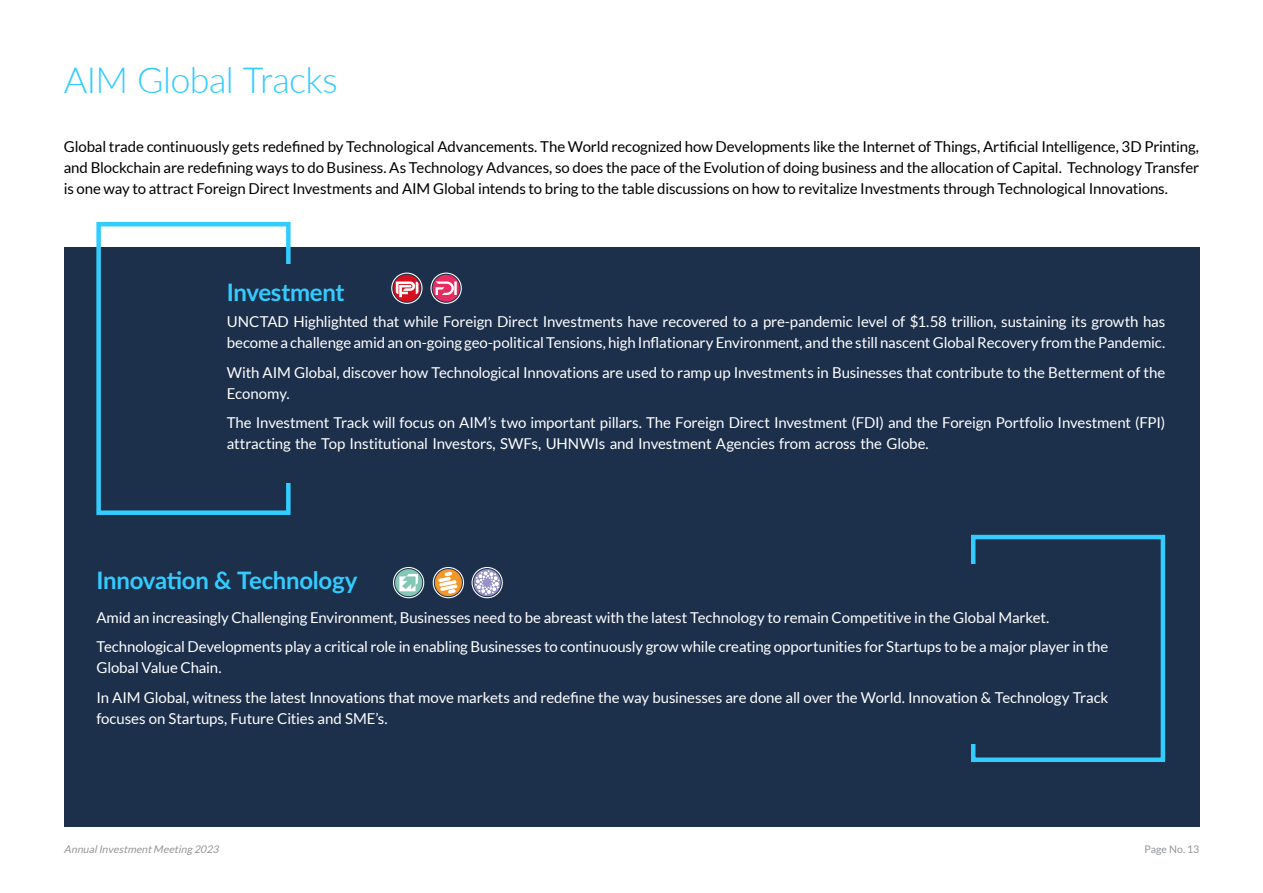
<style>
.page{position:relative;width:1263px;height:893px;background:#fff}
.page>*{position:absolute;margin:0;border:0;box-sizing:border-box;transform-origin:0 0}
.t1{font:300 36px "Lato";letter-spacing:-.02em;color:#3cf}
.t2{font:700 24px "Lato";letter-spacing:-.01em;color:#3cf}
.t3{font:15px/21px "Lato";letter-spacing:-.01em;color:#fff}
.t4{font:15px/21px "Lato";letter-spacing:-.01em;color:#000;text-align:justify}
.t5{font:italic 10.5px "Lato";color:#939598}
.t6{font:10.5px "Lato";letter-spacing:.005em;color:#939598}
</style>
<div class="page">
<div style="left:64px;top:248px;width:1135px;height:579px;background:#1c2f4b"></div>
<div style="left:96px;top:222px;width:195px;height:293px;border:4px solid #3cf"></div>
<div style="left:971px;top:535px;width:194px;height:227px;border:4px solid #3cf"></div>
<div style="left:115px;top:264px;width:971px;height:218px;background:#1c2f4b"></div>
<div style="left:818px;top:565px;width:283px;height:179px;background:#1c2f4b"></div>
<svg style="left:471px;top:567px;width:32px;height:31px"></svg>
<svg style="left:393px;top:567px;width:31px;height:31px"></svg>
<svg style="left:433px;top:567px;width:31px;height:31px"></svg>
<svg style="left:391px;top:273px;width:31px;height:31px"></svg>
<svg style="left:430px;top:273px;width:32px;height:31px"></svg>
<h1 class="t1" style="left:64px;top:55px;width:275px">AIM Global Tracks</h1>
<p class="t4" style="left:64px;top:136px;width:1137px">Global trade continuously gets redefined by Technological Advancements. The World recognized how Developments like the Internet of Things, Artificial Intelligence, 3D Printing, and Blockchain are redefining ways to do Business. As Technology Advances, so does the pace of the Evolution of doing business and the allocation of Capital. Technology Transfer is one way to attract Foreign Direct Investments and AIM Global intends to bring to the table discussions on how to revitalize Investments through Technological Innovations.</p>
<h2 class="t2" style="left:227px;top:275px;width:119px">Investment</h2>
<p class="t3" style="left:227px;top:311px;width:940px">UNCTAD Highlighted that while Foreign Direct Investments have recovered to a pre-pandemic level of $1.58 trillion, sustaining its growth has become a challenge amid an on-going geo-political Tensions, high Inflationary Environment, and the still nascent Global Recovery from the Pandemic.</p>
<p class="t3" style="left:227px;top:362px;width:940px">With AIM Global, discover how Technological Innovations are used to ramp up Investments in Businesses that contribute to the Betterment of the<br>Economy.</p>
<p class="t3" style="left:227px;top:412px;width:940px">The Investment Track will focus on AIM’s two important pillars. The Foreign Direct Investment (FDI) and the Foreign Portfolio Investment (FPI) attracting the Top Institutional Investors, SWFs, UHNWIs and Investment Agencies from across the Globe.</p>
<h2 class="t2" style="left:96px;top:563px;width:263px">Innovation &amp; Technology</h2>
<p class="t3" style="left:96px;top:602px;width:1013px;line-height:29.5px">Amid an increasingly Challenging Environment, Businesses need to be abreast with the latest Technology to remain Competitive in the Global Market.<br>Technological Developments play a critical role in enabling Businesses to continuously grow while creating opportunities for Startups to be a major player in the</p>
<p class="t3" style="left:96px;top:653px;width:1013px;line-height:29.5px">Global Value Chain.<br>In AIM Global, witness the latest Innovations that move markets and redefine the way businesses are done all over the World. Innovation &amp; Technology Track</p>
<p class="t3" style="left:96px;top:708px;width:293px">focuses on Startups, Future Cities and SME’s.</p>
<p class="t5" style="left:64px;top:843px;width:159px">AnnualInvestmentMeeting 2023</p>
<p class="t6" style="left:1144px;top:843px;width:56px">Page No. 13</p>
</div>
